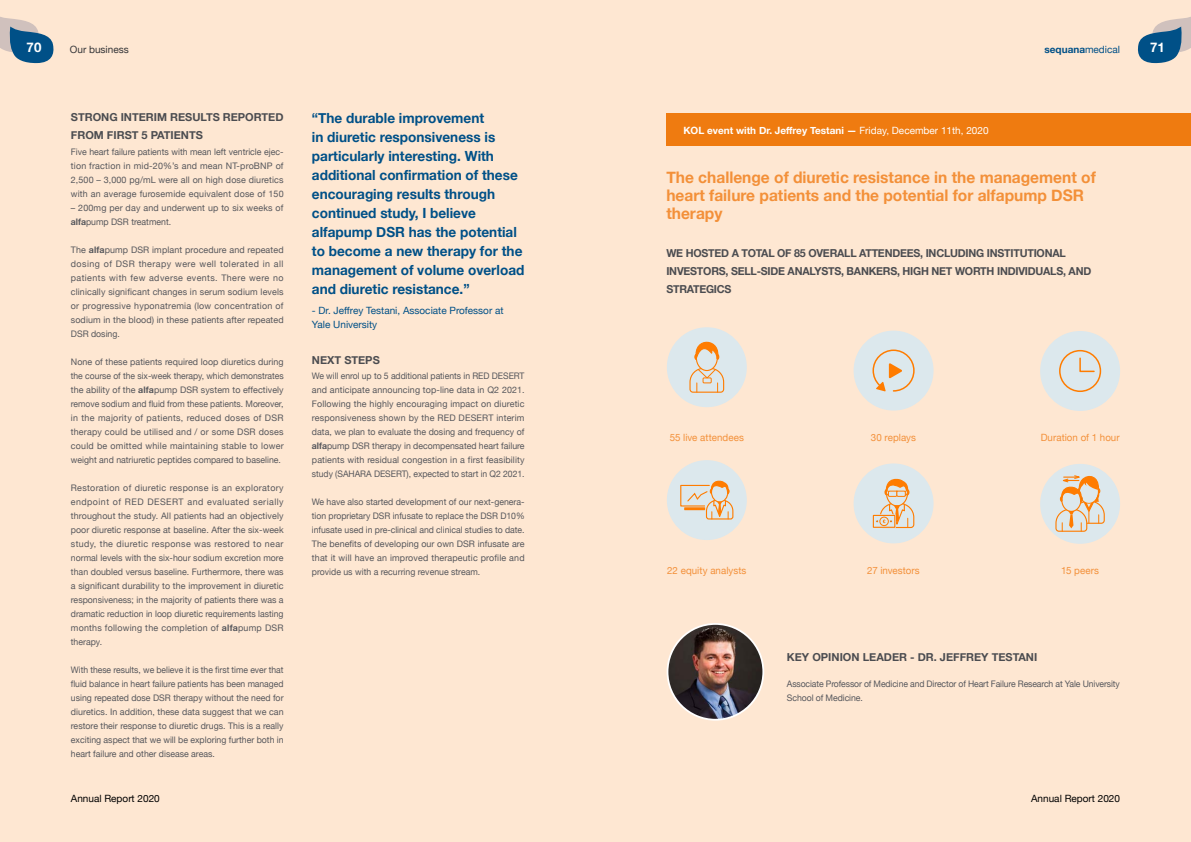
<style>
.page{position:relative;width:1191px;height:842px;background:#fff}
.page>*{position:absolute;margin:0;border:0;box-sizing:border-box;transform-origin:0 0}
.t1{font:700 16px/18px "Helvetica Neue";color:#f39039}
.t2{font:700 14px/19px "Helvetica Neue";color:#005087}
.t3{font:700 13.2px "Helvetica Neue";color:#fff}
.t4{font:700 11px/18px "Helvetica Neue";letter-spacing:-.02em;color:#4b4c50}
.t5{font:700 11px/18px "Helvetica Neue";color:#4b4c50}
.t6{font:10px "Helvetica Neue";letter-spacing:.005em;color:#f39039}
.t7{font:700 10px "Helvetica Neue";color:#fff}
.t8{font:10px/14px "Helvetica Neue";color:#005087}
.t9{font:10px "Helvetica Neue";color:#000}
.t10{font:700 10px "Helvetica Neue";color:#005087}
.t11{font:10px "Helvetica Neue";color:#343538}
.t12{font:9px/14px "Helvetica Neue";color:#56575c;text-align:justify}
.t13{font:9px/14px "Helvetica Neue";color:#56575c;text-align:justify;scale:.96 1}
.t14{font:9px/14px "Helvetica Neue";color:#56575c;text-align:justify;scale:.95 1}
.s1{font-weight:400}
.s2{font-weight:700}
</style>
<div class="page">
<div style="left:0;top:0;width:595px;height:842px;background:#fee7d2"></div>
<div style="left:595px;top:0;width:596px;height:842px;background:#fee7d2"></div>
<svg style="left:0;top:17px;width:54px;height:46px"></svg>
<svg style="left:1137px;top:17px;width:54px;height:46px"></svg>
<div style="left:1040px;top:331px;width:80px;height:80px;background:#dce8ed;border-radius:50%"></div>
<div style="left:1059px;top:350px;width:42px;height:42px;border:2px solid #ff7c00;border-radius:50%"></div>
<svg style="left:1079px;top:357px;width:16px;height:16px"></svg>
<div style="left:1040px;top:464px;width:80px;height:80px;background:#dce8ed;border-radius:50%"></div>
<svg style="left:1055px;top:475px;width:50px;height:57px"></svg>
<div style="left:853px;top:331px;width:80px;height:80px;background:#dce8ed;border-radius:50%"></div>
<svg style="left:872px;top:349px;width:42px;height:43px"></svg>
<div style="left:853px;top:463px;width:80px;height:80px;background:#dce8ed;border-radius:50%"></div>
<div style="left:872px;top:514px;width:24px;height:14px;border:2px solid #dce8ed"></div>
<div style="left:872px;top:515px;width:23px;height:13px;border:1px solid #ff7c00"></div>
<svg style="left:875px;top:478px;width:40px;height:51px"></svg>
<div style="left:667px;top:327px;width:80px;height:80px;background:#dce8ed;border-radius:50%"></div>
<svg style="left:689px;top:341px;width:35px;height:52px"></svg>
<div style="left:667px;top:460px;width:80px;height:80px;background:#dce8ed;border-radius:50%"></div>
<svg style="left:680px;top:480px;width:54px;height:40px"></svg>
<div style="left:666px;top:113px;width:525px;height:33px;background:#ef7b10"></div>
<img style="left:667px;top:624px;width:96px;height:96px;border-radius:48px">
<div style="left:666px;top:623px;width:98px;height:98px;border:2px solid #fff;border-radius:50%"></div>
<h3 class="t3" style="left:27px;top:37px;width:16px">70</h3>
<p class="t11" style="left:70px;top:42px;width:60px">Our business</p>
<p class="t10" style="left:1044px;top:41px;width:77px">sequana<span class="s1">medical</span></p>
<h3 class="t3" style="left:1150px;top:37px;width:16px">71</h3>
<p class="t5" style="left:71px;top:109px;width:214px">STRONG INTERIM RESULTS REPORTED<br>FROM FIRST 5 PATIENTS</p>
<p class="t12" style="left:71px;top:146px;width:214px">Five heart failure patients with mean left ventricle ejec&shy;tion fraction in mid-20%’s and mean NT-proBNP of 2,500 – 3,000 pg/mL were all on high dose diuretics with an average furosemide equivalent dose of 150</p>
<p class="t12" style="left:71px;top:202px;width:214px">– 200mg per day and underwent up to six weeks of <span class="s2">alfa</span>pump DSR treatment.</p>
<p class="t12" style="left:71px;top:244px;width:214px">The <span class="s2">alfa</span>pump DSR implant procedure and repeated dosing of DSR therapy were well tolerated in all patients with few adverse events. There were no clinically significant changes in serum sodium levels or progressive hyponatremia (low concentration of sodium in the blood) in these patients after repeated DSR dosing.</p>
<p class="t12" style="left:71px;top:356px;width:214px">None of these patients required loop diuretics during the course of the six-week therapy, which demonstrates the ability of the <span class="s2">alfa</span>pump DSR system to effectively remove sodium and fluid from these patients. Moreover, in the majority of patients, reduced doses of DSR therapy could be utilised and / or some DSR doses could be omitted while maintaining stable to lower weight and natriuretic peptides compared to baseline.</p>
<p class="t12" style="left:71px;top:482px;width:214px">Restoration of diuretic response is an exploratory endpoint of RED DESERT and evaluated serially throughout the study. All patients had an objectively poor diuretic response at baseline. After the six-week study, the diuretic response was restored to near normal levels with the six-hour sodium excretion more than doubled versus baseline. Furthermore, there was a significant durability to the improvement in diuretic responsiveness; in the majority of patients there was a dramatic reduction in loop diuretic requirements lasting months following the completion of <span class="s2">alfa</span>pump DSR therapy.</p>
<p class="t14" style="left:71px;top:664px;width:225px">With these results, we believe it is the first time ever that fluid balance in heart failure patients has been managed using repeated dose DSR therapy without the need for diuretics. In addition, these data suggest that we can restore their response to diuretic drugs. This is a really exciting aspect that we will be exploring further both in heart failure and other disease areas.</p>
<p class="t2" style="left:312px;top:109px;width:214px">“The durable improvement<br>in diuretic responsiveness is particularly interesting. With additional confirmation of these encouraging results through continued study, I believe alfapump DSR has the potential to become a new therapy for the management of volume overload and diuretic resistance.”</p>
<p class="t8" style="left:312px;top:304px;width:193px">- Dr. Jeffrey Testani, Associate Professor at<br>Yale University</p>
<p class="t5" style="left:312px;top:352px;width:69px">NEXT STEPS</p>
<p class="t13" style="left:312px;top:370px;width:223px">We will enrol up to 5 additional patients in RED DESERT and anticipate announcing top-line data in Q2 2021.<br>Following the highly encouraging impact on diuretic responsiveness shown by the RED DESERT interim data, we plan to evaluate the dosing and frequency of <span class="s2">alfa</span>pump DSR therapy in decompensated heart failure patients with residual congestion in a first feasibility study (SAHARA DESERT), expected to start in Q2 2021.</p>
<p class="t12" style="left:312px;top:496px;width:214px">We have also started development of our next-genera&shy;tion proprietary DSR infusate to replace the DSR D10% infusate used in pre-clinical and clinical studies to date.<br>The benefits of developing our own DSR infusate are that it will have an improved therapeutic profile and provide us with a recurring revenue stream.</p>
<p class="t7" style="left:683px;top:123px;width:307px">KOL event with Dr. Jeffrey Testani — <span class="s1">Friday, December 11th, 2020</span></p>
<h1 class="t1" style="left:666px;top:169px;width:431px">The challenge of diuretic resistance in the management of heart failure patients and the potential for alfapump DSR therapy</h1>
<p class="t4" style="left:666px;top:245px;width:426px">WE HOSTED A TOTAL OF 85 OVERALL ATTENDEES, INCLUDING INSTITUTIONAL<br>INVESTORS, SELL-SIDE ANALYSTS, BANKERS, HIGH NET WORTH INDIVIDUALS, AND<br>STRATEGICS</p>
<p class="t6" style="left:669px;top:431px;width:76px">55 live attendees</p>
<p class="t6" style="left:871px;top:431px;width:47px">30 replays</p>
<p class="t6" style="left:1040px;top:430px;width:80px">Duration of 1 hour</p>
<p class="t6" style="left:667px;top:563px;width:81px">22 equity analysts</p>
<p class="t6" style="left:867px;top:563px;width:54px">27 investors</p>
<p class="t6" style="left:1061px;top:563px;width:39px">15 peers</p>
<p class="t5" style="left:787px;top:649px;width:252px">KEY OPINION LEADER - DR. JEFFREY TESTANI</p>
<p class="t13" style="left:787px;top:678px;width:348px">Associate Professor of Medicine and Director of Heart Failure Research at Yale University<br>School of Medicine.</p>
<p class="t9" style="left:71px;top:791px;width:90px">Annual Report 2020</p>
<p class="t9" style="left:1031px;top:791px;width:90px">Annual Report 2020</p>
</div>
